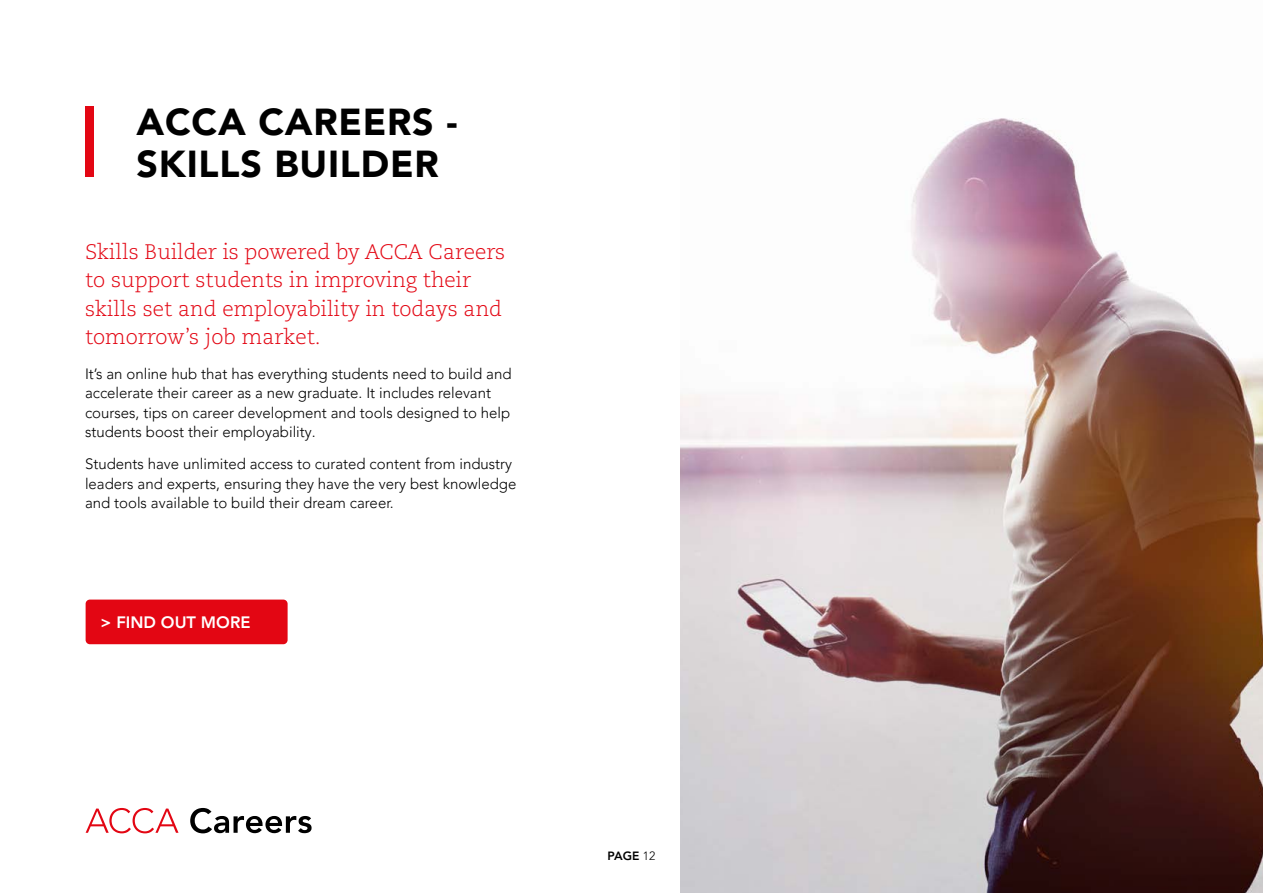
<style>
.page{position:relative;width:1263px;height:893px;background:#fff}
.page>*{position:absolute;margin:0;border:0;box-sizing:border-box;transform-origin:0 0}
.MAIN_HEADINGS_AVENIR{font:900 37.5px/42px "Avenir LT Pro";letter-spacing:.02em;color:#000}
.INTRO_PARA{font:300 21px/28.5px "Caecilia LT Pro 45";color:#e30613}
.BODY_COPY{font:800 16.5px "Avenir LT Pro";color:#fff}
.Body_Copy{font:300 15px/19.5px "Avenir LT Pro";color:#000}
.t1{font:800 12px "Avenir LT Pro";color:#000}
.s1{font-weight:300}
</style>
<div class="page">
<div style="left:86px;top:106px;width:8px;height:71px;background:#e30613"></div>
<div style="left:86px;top:600px;width:202px;height:44px;background:#e30613;border-radius:4px"></div>
<img style="left:680px;top:118px;width:583px;height:775px">
<svg style="left:190px;top:808px;width:122px;height:25px"></svg>
<svg style="left:86px;top:808px;width:92px;height:25px"></svg>
<p class="MAIN_HEADINGS_AVENIR" style="left:137px;top:101px;width:322px">ACCA CAREERS -<br>SKILLS BUILDER</p>
<p class="INTRO_PARA" style="left:85px;top:237px;width:422px">Skills Builder is powered by ACCA Careers to support students in improving their skills set and employability in todays and tomorrow’s job market.</p>
<p class="Body_Copy" style="left:85px;top:364px;width:428px">It’s an online hub that has everything students need to build and accelerate their career as a new graduate. It includes relevant courses, tips on career development and tools designed to help students boost their employability.</p>
<p class="Body_Copy" style="left:85px;top:454px;width:433px">Students have unlimited access to curated content from industry leaders and experts, ensuring they have the very best knowledge and tools available to build their dream career.</p>
<p class="BODY_COPY" style="left:100px;top:613px;width:151px">&gt; FIND OUT MORE</p>
<p class="t1" style="left:608px;top:848px;width:49px">PAGE <span class="s1">12</span></p>
</div>
